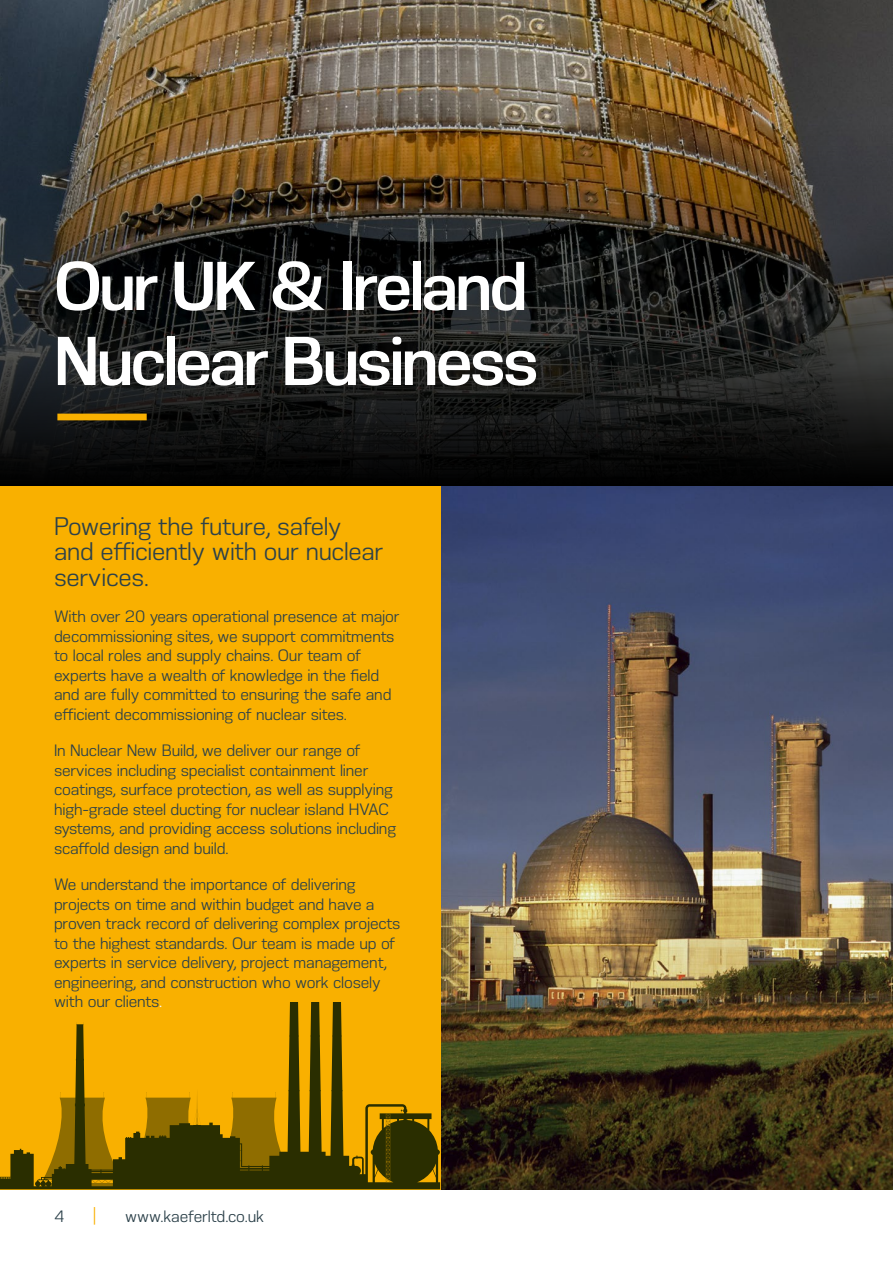
<style>
.page{position:relative;width:893px;height:1263px;background:#fff}
.page>*{position:absolute;margin:0;border:0;box-sizing:border-box;transform-origin:0 0}
.t1{font:500 69px/75px "KAEFER";letter-spacing:-.04em;color:#fff}
.t2{font:25.5px/25.5px "KAEFER";letter-spacing:-.01em;color:#2c414a}
.t3{font:16.5px/19.5px "KAEFER";letter-spacing:-.01em;color:#2c414a}
.t4{font:16.5px "KAEFER";color:#f9b000}
.s1{color:#fff}
</style>
<div class="page">
<img style="left:0;top:0;width:893px;height:125px">
<svg style="left:0;top:125px;width:893px;height:361px;background:#2c261d"></svg>
<img style="left:440px;top:486px;width:453px;height:703px">
<div style="left:0;top:486px;width:440px;height:703px;background:#f9b000"></div>
<svg style="left:0;top:1002px;width:440px;height:187px"></svg>
<svg style="left:386px;top:1113px;width:4px;height:69px"></svg>
<div style="left:57px;top:414px;width:90px;height:6px;background:#f9b000"></div>
<h1 class="t1" style="left:54px;top:249px;width:486px">Our UK &amp; Ireland<br>Nuclear Business</h1>
<h2 class="t2" style="left:54px;top:513px;width:331px">Powering the future, safely and efficiently with our nuclear services.</h2>
<p class="t3" style="left:54px;top:607px;width:347px">With over 20 years operational presence at major decommissioning sites, we support commitments to local roles and supply chains. Our team of experts have a wealth of knowledge in the field and are fully committed to ensuring the safe and efficient decommissioning of nuclear sites.</p>
<p class="t3" style="left:54px;top:741px;width:344px">In Nuclear New Build, we deliver our range of services including specialist containment liner coatings, surface protection, as well as supplying high-grade steel ducting for nuclear island HVAC systems, and providing access solutions including scaffold design and build.</p>
<p class="t3" style="left:54px;top:875px;width:348px">We understand the importance of delivering projects on time and within budget and have a proven track record of delivering complex projects to the highest standards. Our team is made up of experts in service delivery, project management, engineering, and construction who work closely with our clients<span class="s1">.</span></p>
<p class="t3" style="left:54px;top:1207px;width:12px">4</p>
<p class="t4" style="left:93px;top:1205px;width:6px">|</p>
<p class="t3" style="left:125px;top:1207px;width:141px">www.kaeferltd.co.uk</p>
</div>
